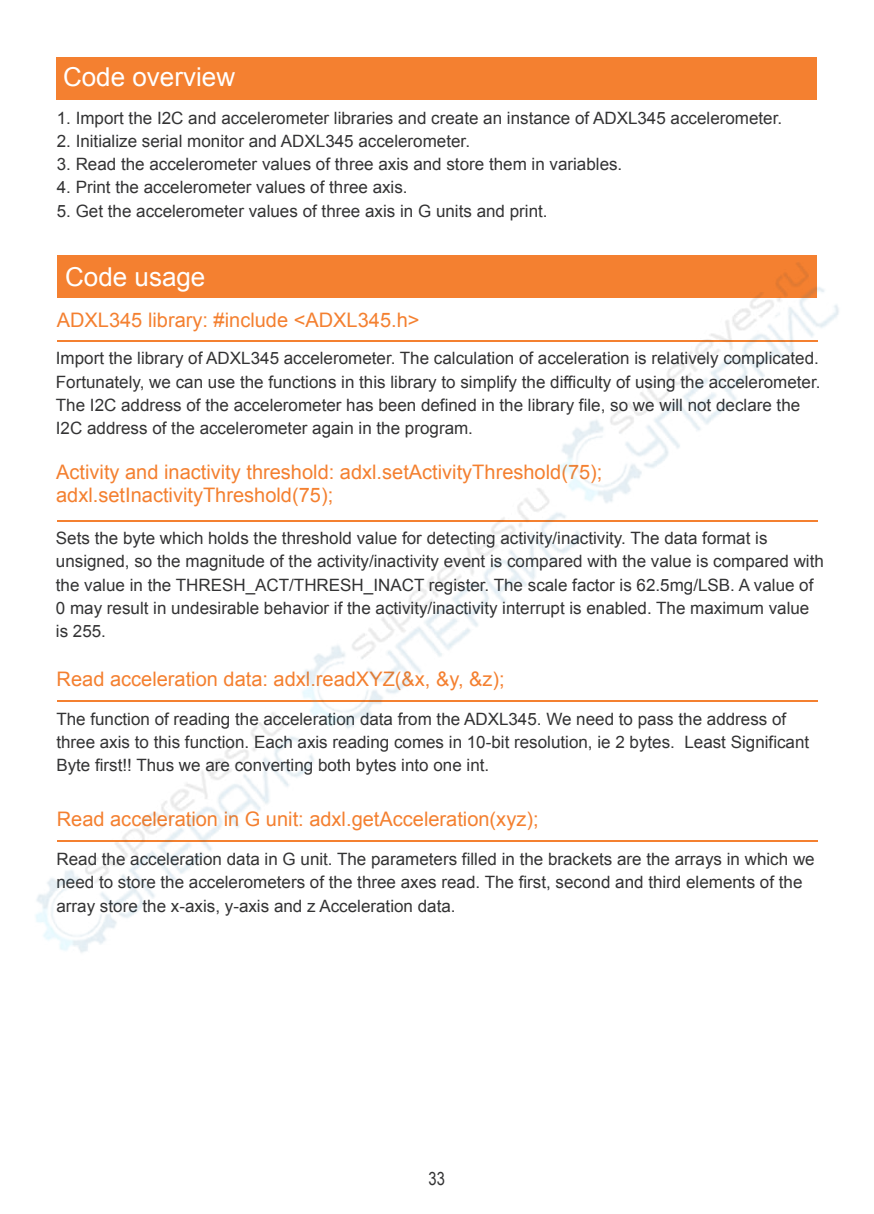
<style>
.page{position:relative;width:874px;height:1214px;background:#fff}
.page>*{position:absolute;margin:0;border:0;box-sizing:border-box;transform-origin:0 0}
.t1{font:26px "Arial";color:#fff}
.t2{font:20px/23.2px "Arial";color:#f48030}
.t3{font:18px "Arial Narrow";color:#333334}
.t4{font:17px/23.2px "Arial";color:#333334}
</style>
<div class="page">
<img style="left:36px;top:57px;width:803px;height:896px">
<h1 class="t1" style="left:63px;top:59px;width:173px">Code overview</h1>
<p class="t4" style="left:57px;top:106px;width:726px">1. Import the I2C and accelerometer libraries and create an instance of ADXL345 accelerometer.</p>
<p class="t4" style="left:57px;top:130px;width:414px">2. Initialize serial monitor and ADXL345 accelerometer.</p>
<p class="t4" style="left:57px;top:153px;width:567px">3. Read the accelerometer values of three axis and store them in variables.</p>
<p class="t4" style="left:57px;top:176px;width:352px">4. Print the accelerometer values of three axis.</p>
<p class="t4" style="left:57px;top:199px;width:492px">5. Get the accelerometer values of three axis in G units and print.</p>
<h1 class="t1" style="left:65px;top:260px;width:142px">Code usage</h1>
<p class="t2" style="left:57px;top:309px;width:364px">ADXL345 library: #include &lt;ADXL345.h&gt;</p>
<p class="t4" style="left:56px;top:347px;width:765px">Import the library of ADXL345 accelerometer. The calculation of acceleration is relatively complicated.<br>Fortunately, we can use the functions in this library to simplify the difficulty of using the accelerometer.<br>The I2C address of the accelerometer has been defined in the library file, so we will not declare the I2C address of the accelerometer again in the program.</p>
<p class="t2" style="left:56px;top:460px;width:547px">Activity and inactivity threshold: adxl.setActivityThreshold(75); adxl.setInactivityThreshold(75);</p>
<p class="t4" style="left:56px;top:527px;width:769px">Sets the byte which holds the threshold value for detecting activity/inactivity. The data format is unsigned, so the magnitude of the activity/inactivity event is compared with the value is compared with the value in the THRESH_ACT/THRESH_INACT register. The scale factor is 62.5mg/LSB. A value of 0 may result in undesirable behavior if the activity/inactivity interrupt is enabled. The maximum value is 255.</p>
<p class="t2" style="left:57px;top:667px;width:449px">Read acceleration data: adxl.readXYZ(&amp;x, &amp;y, &amp;z);</p>
<p class="t4" style="left:56px;top:707px;width:754px">The function of reading the acceleration data from the ADXL345. We need to pass the address of three axis to this function. Each axis reading comes in 10-bit resolution, ie 2 bytes. Least Significant<br>Byte first!! Thus we are converting both bytes into one int.</p>
<p class="t2" style="left:57px;top:807px;width:483px">Read acceleration in G unit: adxl.getAcceleration(xyz);</p>
<p class="t4" style="left:56px;top:847px;width:759px">Read the acceleration data in G unit. The parameters filled in the brackets are the arrays in which we need to store the accelerometers of the three axes read. The first, second and third elements of the array store the x-axis, y-axis and z Acceleration data.</p>
<p class="t3" style="left:428px;top:1165px;width:18px">33</p>
</div>
